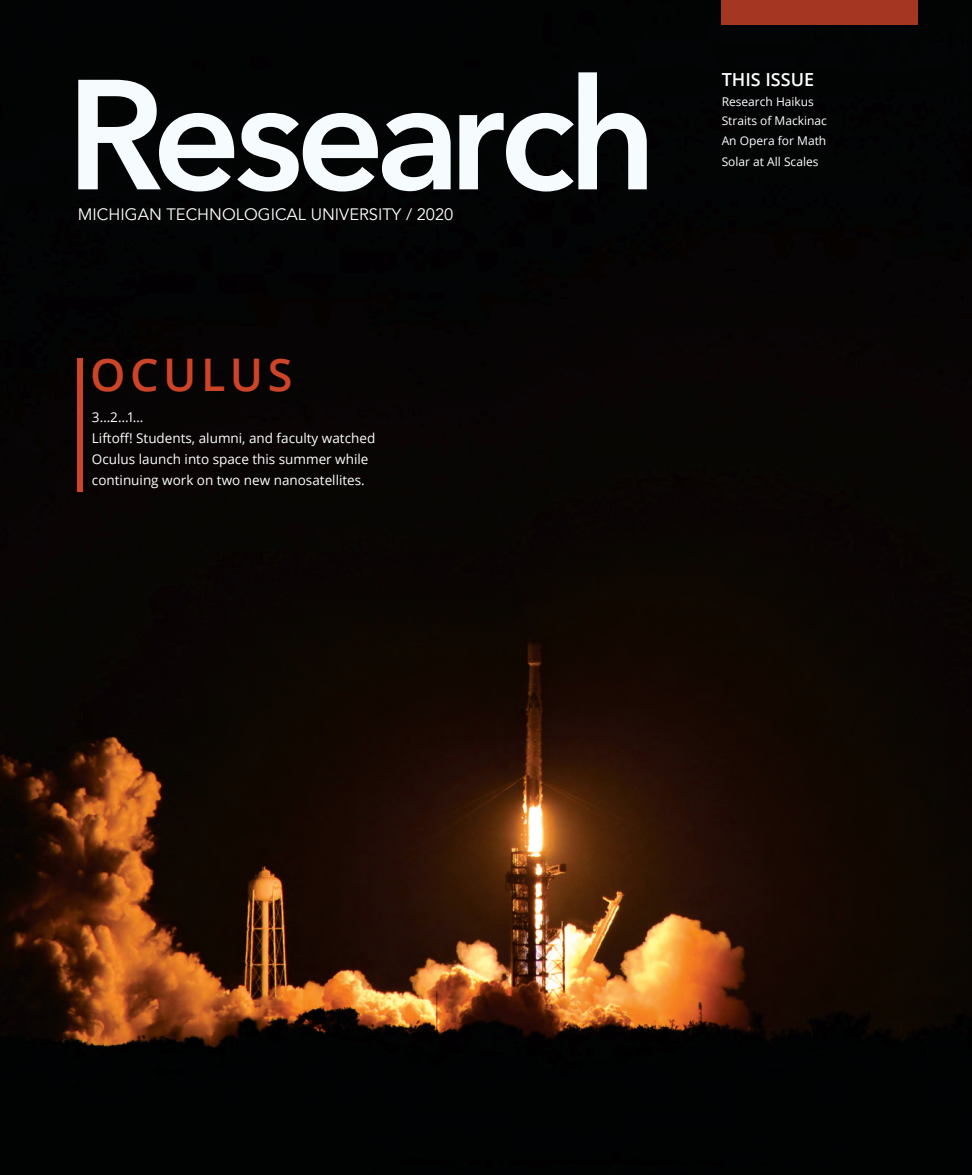
<style>
.page{position:relative;width:972px;height:1175px;background:#fff}
.page>*{position:absolute;margin:0;border:0;box-sizing:border-box;transform-origin:0 0}
.t1{font:600 45px "Open Sans";letter-spacing:.1em;color:#ce4428}
.t2{font:600 18px "Open Sans";color:#fff}
.t3{font:16.5px "Avenir";color:#fff}
.t4{font:13.5px/21px "Open Sans";color:#fff}
.t5{font:12px/19.5px "Open Sans";color:#fff}
</style>
<div class="page">
<img style="left:0;top:0;width:972px;height:1174px">
<svg style="left:78px;top:80px;width:373px;height:111px"></svg>
<svg style="left:459px;top:72px;width:188px;height:119px"></svg>
<div style="left:721px;top:0;width:197px;height:25px;background:#a53722"></div>
<div style="left:78px;top:358px;width:5px;height:133px;background:#ce4528"></div>
<p class="t3" style="left:78px;top:204px;width:377px">MICHIGAN TECHNOLOGICAL UNIVERSITY / 2020</p>
<h1 class="t1" style="left:90px;top:343px;width:204px">OCULUS</h1>
<p class="t4" style="left:92px;top:406px;width:285px">3…2…1…<br>Liftoff! Students, alumni, and faculty watched Oculus launch into space this summer while continuing work on two new nanosatellites.</p>
<h2 class="t2" style="left:722px;top:67px;width:94px">THIS ISSUE</h2>
<p class="t5" style="left:722px;top:91px;width:107px">Research Haikus<br>Straits of Mackinac<br>An Opera for Math</p>
<p class="t5" style="left:722px;top:151px;width:98px">Solar at All Scales</p>
</div>
